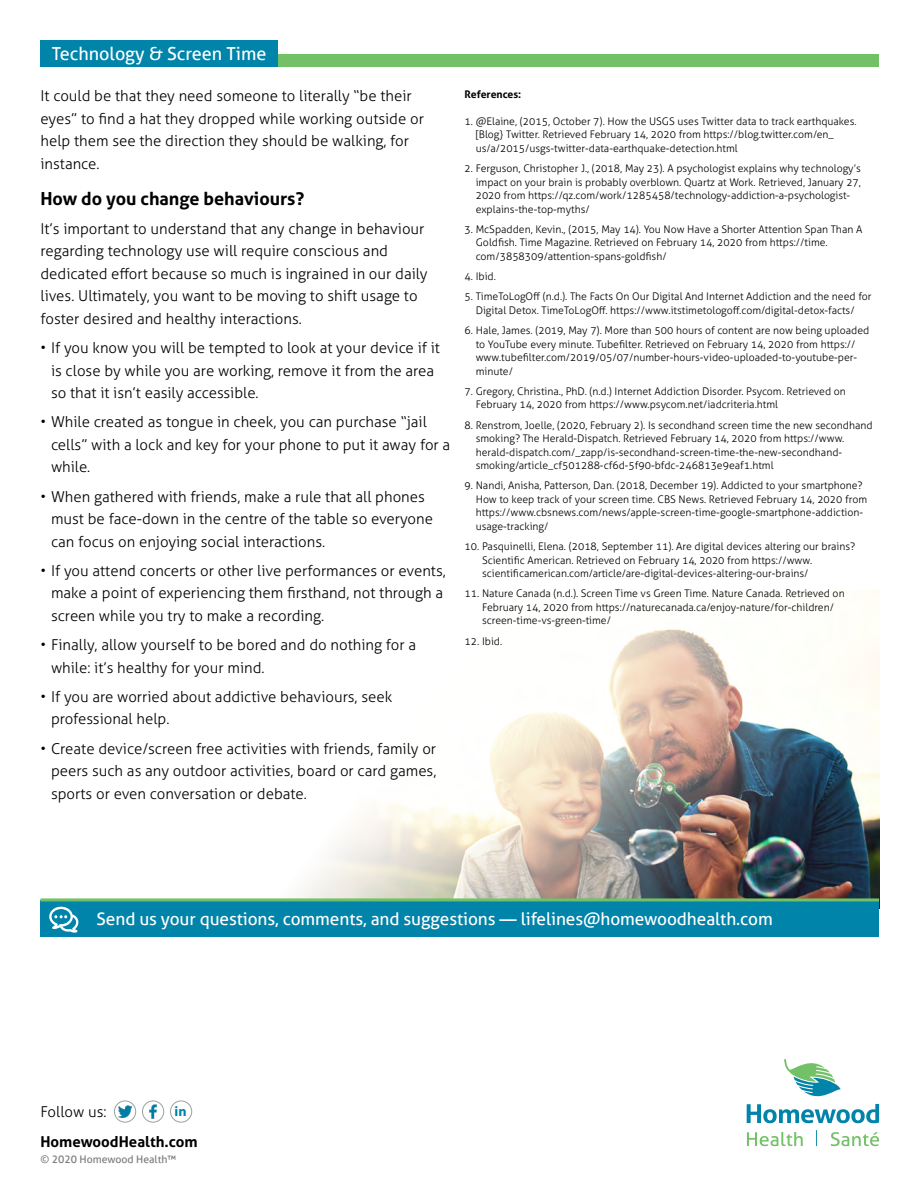
<style>
.page{position:relative;width:918px;height:1188px;background:#fff}
.page>*{position:absolute;margin:0;border:0;box-sizing:border-box;transform-origin:0 0}
.t1{font:700 18px "Aller";color:#000}
.t2{font:18px "Aller";color:#fff}
.t3{font:17.25px "Aller";letter-spacing:-.005em;color:#fff}
.t4{font:300 15px/22.5px "Aller";color:#000}
.t5{font:700 15px "Aller";color:#000}
.t6{font:700 14.1px "Myriad Pro";color:#0083a8}
.t7{font:300 10.5px/13.5px "Aller";color:#000}
.t8{font:10.5px "Aller";color:#797a7d}
.t9{font:700 10.5px "Aller";color:#000}
</style>
<div class="page">
<svg style="left:747px;top:1059px;width:132px;height:64px"></svg>
<svg style="left:747px;top:1132px;width:56px;height:14px"></svg>
<svg style="left:831px;top:1132px;width:48px;height:14px"></svg>
<svg style="left:816px;top:1130px;width:1px;height:16px"></svg>
<div style="left:52px;top:54px;width:827px;height:13px;background:#73c167"></div>
<div style="left:40px;top:40px;width:238px;height:27px;background:#0084a9"></div>
<img style="left:298px;top:590px;width:582px;height:319px">
<div style="left:40px;top:901px;width:839px;height:36px;background:#0084a9"></div>
<hr style="left:40px;top:898px;width:839px;height:3px;background:#73c167">
<svg style="left:49px;top:907px;width:30px;height:26px"></svg>
<img style="left:117px;top:1104px;width:16px;height:15px">
<div style="left:114px;top:1101px;width:22px;height:21px;border:1px solid #9d9fa2;border-radius:50%"></div>
<img style="left:142px;top:1101px;width:22px;height:21px;border-radius:11px">
<div style="left:142px;top:1101px;width:22px;height:21px;border:1px solid #9d9fa2;border-radius:50%"></div>
<div style="left:170px;top:1101px;width:22px;height:21px;border:1px solid #9d9fa2;border-radius:50%"></div>
<h1 class="t2" style="left:52px;top:43px;width:216px">Technology &amp; Screen Time</h1>
<h3 class="t4" style="left:40px;top:85px;width:385px">It could be that they need someone to literally “be their eyes” to find a hat they dropped while working outside or help them see the direction they should be walking, for instance.</h3>
<h1 class="t1" style="left:40px;top:187px;width:265px">How do you change behaviours?</h1>
<p class="t4" style="left:40px;top:217px;width:389px">It’s important to understand that any change in behaviour regarding technology use will require conscious and dedicated effort because so much is ingrained in our daily lives. Ultimately, you want to be moving to shift usage to foster desired and healthy interactions.</p>
<h3 class="t4" style="left:51px;top:337px;width:390px;text-indent:-10px">• If you know you will be tempted to look at your device if it is close by while you are working, remove it from the area so that it isn’t easily accessible.</h3>
<h3 class="t4" style="left:51px;top:411px;width:401px;text-indent:-10px">• While created as tongue in cheek, you can purchase “jail cells” with a lock and key for your phone to put it away for a while.</h3>
<h3 class="t4" style="left:51px;top:485px;width:384px;text-indent:-11px">• When gathered with friends, make a rule that all phones must be face-down in the centre of the table so everyone can focus on enjoying social interactions.</h3>
<h3 class="t4" style="left:51px;top:559px;width:396px;text-indent:-11px">• If you attend concerts or other live performances or events, make a point of experiencing them firsthand, not through a screen while you try to make a recording.</h3>
<h3 class="t4" style="left:51px;top:634px;width:367px;text-indent:-10px">• Finally, allow yourself to be bored and do nothing for a while: it’s healthy for your mind.</h3>
<h3 class="t4" style="left:51px;top:685px;width:343px;text-indent:-11px">• If you are worried about addictive behaviours, seek professional help.</h3>
<h3 class="t4" style="left:51px;top:737px;width:387px;text-align:justify;text-indent:-10px">• Create device/screen free activities with friends, family or peers such as any outdoor activities, board or card games, sports or even conversation or debate.</h3>
<p class="t9" style="left:465px;top:88px;width:58px">References:</p>
<p class="t7" style="left:476px;top:114px;width:382px;text-indent:-11px">1. @Elaine, (2015, October 7). How the USGS uses Twitter data to track earthquakes. [Blog} Twitter. Retrieved February 14, 2020 from https://blog.twitter.com/en_ us/a/2015/usgs-twitter-data-earthquake-detection.html</p>
<p class="t7" style="left:476px;top:162px;width:387px;text-indent:-11px">2. Ferguson, Christopher J., (2018, May 23). A psychologist explains why technology’s impact on your brain is probably overblown. Quartz at Work. Retrieved, January 27, 2020 from https://qz.com/work/1285458/technology-addiction-a-psychologist&shy;explains-the-top-myths/</p>
<p class="t7" style="left:476px;top:222px;width:388px;text-indent:-11px">3. McSpadden, Kevin., (2015, May 14). You Now Have a Shorter Attention Span Than A<br>Goldfish. Time Magazine. Retrieved on February 14, 2020 from https://time. com/3858309/attention-spans-goldfish/</p>
<p class="t7" style="left:465px;top:270px;width:33px">4. Ibid.</p>
<p class="t7" style="left:465px;top:290px;width:408px;text-align:center">5. TimeToLogOff (n.d.). The Facts On Our Digital And Internet Addiction and the need for<br>Digital Detox. TimeToLogOff. https://www.itstimetologoff.com/digital-detox-facts/</p>
<p class="t7" style="left:476px;top:324px;width:395px;text-indent:-11px">6. Hale, James. (2019, May 7). More than 500 hours of content are now being uploaded to YouTube every minute. Tubefilter. Retrieved on February 14, 2020 from https:// www.tubefilter.com/2019/05/07/number-hours-video-uploaded-to-youtube-per&shy;minute/</p>
<p class="t7" style="left:476px;top:384px;width:372px;text-indent:-11px">7. Gregory, Christina., PhD. (n.d.) Internet Addiction Disorder. Psycom. Retrieved on<br>February 14, 2020 from https://www.psycom.net/iadcriteria.html</p>
<p class="t7" style="left:476px;top:418px;width:398px;text-indent:-11px">8. Renstrom, Joelle, (2020, February 2). Is secondhand screen time the new secondhand smoking? The Herald-Dispatch. Retrieved February 14, 2020 from https://www. herald-dispatch.com/_zapp/is-secondhand-screen-time-the-new-secondhand&shy;smoking/article_cf501288-cf6d-5f90-bfdc-246813e9eaf1.html</p>
<p class="t7" style="left:476px;top:479px;width:393px;text-indent:-11px">9. Nandi, Anisha, Patterson, Dan. (2018, December 19). Addicted to your smartphone?<br>How to keep track of your screen time. CBS News. Retrieved February 14, 2020 from https://www.cbsnews.com/news/apple-screen-time-google-smartphone-addiction&shy;usage-tracking/</p>
<p class="t7" style="left:482px;top:540px;width:375px;text-indent:-17px">10. Pasquinelli, Elena. (2018, September 11). Are digital devices altering our brains?<br>Scientific American. Retrieved on February 14, 2020 from https://www. scientificamerican.com/article/are-digital-devices-altering-our-brains/</p>
<p class="t7" style="left:482px;top:587px;width:364px;text-indent:-17px">11. Nature Canada (n.d.). Screen Time vs Green Time. Nature Canada. Retrieved on<br>February 14, 2020 from https://naturecanada.ca/enjoy-nature/for-children/ screen-time-vs-green-time/</p>
<p class="t7" style="left:465px;top:634px;width:39px">12. Ibid.</p>
<h2 class="t3" style="left:97px;top:909px;width:678px">Send us your questions, comments, and suggestions — lifelines@homewoodhealth.com</h2>
<h3 class="t4" style="left:40px;top:1101px;width:68px">Follow us:</h3>
<h3 class="t6" style="left:175px;top:1102px;width:14px">in</h3>
<h3 class="t5" style="left:40px;top:1132px;width:159px">HomewoodHealth.com</h3>
<p class="t8" style="left:40px;top:1153px;width:137px">© 2020 Homewood Health™</p>
</div>
